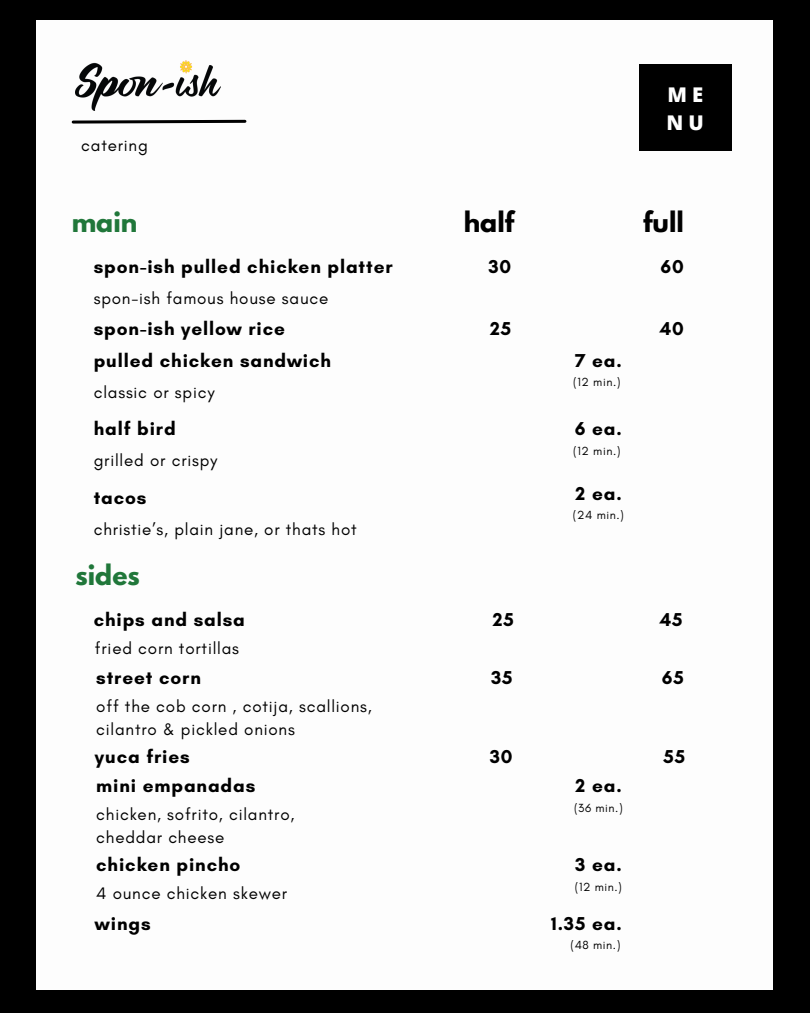
<style>
.page{position:relative;width:810px;height:1013px;background:#fff}
.page>*{position:absolute;margin:0;border:0;box-sizing:border-box;transform-origin:0 0}
.t1{font:700 25px "League Spartan";color:#20773a}
.t2{font:700 25px "League Spartan";color:#000}
.t3{font:800 20.3px/27.8px "Open Sans";color:#fff}
.t4{font:700 19px "Glacial Indifference";letter-spacing:.045em;color:#000}
.t5{font:17px/23.2px "Glacial Indifference";letter-spacing:.045em;color:#000}
.t6{font:12px "Glacial Indifference";letter-spacing:.045em;color:#000}
</style>
<div class="page">
<div style="left:0;top:0;width:810px;height:1012px;background:#000"></div>
<div style="left:37px;top:21px;width:735px;height:969px;background:#fdfdfd"></div>
<div style="left:639px;top:64px;width:93px;height:87px;background:#000"></div>
<img style="left:75px;top:60px;width:146px;height:51px">
<svg style="left:71px;top:119px;width:176px;height:5px"></svg>
<h2 class="t5" style="left:81px;top:133px;width:68px">catering</h2>
<h4 class="t1" style="left:72px;top:209px;width:67px">main</h4>
<h1 class="t4" style="left:94px;top:255px;width:300px">spon-ish pulled chicken platter</h1>
<h3 class="t5" style="left:94px;top:286px;width:236px">spon-ish famous house sauce</h3>
<p class="t3" style="left:667px;top:81px;width:39px">M E<br>N U</p>
<h4 class="t2" style="left:464px;top:209px;width:52px">half</h4>
<h3 class="t2" style="left:643px;top:209px;width:42px">full</h3>
<h3 class="t4" style="left:488px;top:255px;width:24px">30</h3>
<h4 class="t4" style="left:660px;top:255px;width:25px">60</h4>
<p class="t4" style="left:94px;top:317px;width:193px">spon-ish yellow rice</p>
<h4 class="t4" style="left:490px;top:317px;width:23px">25</h4>
<h3 class="t4" style="left:660px;top:317px;width:26px">40</h3>
<p class="t4" style="left:575px;top:349px;width:48px">7 ea.</p>
<h3 class="t4" style="left:94px;top:349px;width:239px">pulled chicken sandwich</h3>
<h4 class="t5" style="left:94px;top:380px;width:122px">classic or spicy</h4>
<h3 class="t6" style="left:573px;top:375px;width:49px">(12 min.)</h3>
<h3 class="t4" style="left:94px;top:417px;width:84px">half bird</h3>
<h4 class="t5" style="left:94px;top:448px;width:125px">grilled or crispy</h4>
<h1 class="t4" style="left:94px;top:485px;width:54px">tacos</h1>
<p class="t5" style="left:94px;top:517px;width:265px">christie’s, plain jane, or thats hot</p>
<p class="t1" style="left:75px;top:562px;width:66px">sides</p>
<h3 class="t4" style="left:94px;top:607px;width:153px">chips and salsa</h3>
<p class="t5" style="left:95px;top:636px;width:146px">fried corn tortillas</p>
<p class="t4" style="left:96px;top:666px;width:106px">street corn</p>
<h3 class="t5" style="left:96px;top:694px;width:277px">off the cob corn , cotija, scallions, cilantro &amp; pickled onions</h3>
<p class="t4" style="left:575px;top:417px;width:48px">6 ea.</p>
<h4 class="t6" style="left:573px;top:443px;width:49px">(12 min.)</h4>
<h3 class="t4" style="left:576px;top:482px;width:48px">2 ea.</h3>
<h3 class="t6" style="left:573px;top:508px;width:53px">(24 min.)</h3>
<p class="t4" style="left:493px;top:607px;width:23px">25</p>
<h4 class="t4" style="left:660px;top:607px;width:24px">45</h4>
<p class="t4" style="left:491px;top:666px;width:23px">35</p>
<p class="t4" style="left:662px;top:666px;width:24px">65</p>
<h3 class="t4" style="left:95px;top:745px;width:96px">yuca fries</h3>
<p class="t4" style="left:490px;top:745px;width:24px">30</p>
<h1 class="t4" style="left:664px;top:745px;width:23px">55</h1>
<h3 class="t4" style="left:96px;top:774px;width:161px">mini empanadas</h3>
<p class="t5" style="left:96px;top:802px;width:200px">chicken, sofrito, cilantro, cheddar cheese</p>
<h1 class="t4" style="left:96px;top:853px;width:146px">chicken pincho</h1>
<h3 class="t5" style="left:96px;top:881px;width:192px">4 ounce chicken skewer</h3>
<p class="t4" style="left:95px;top:911px;width:57px">wings</p>
<h4 class="t4" style="left:576px;top:774px;width:48px">2 ea.</h4>
<p class="t6" style="left:574px;top:800px;width:50px">(36 min.)</p>
<h3 class="t4" style="left:575px;top:853px;width:48px">3 ea.</h3>
<h3 class="t6" style="left:575px;top:879px;width:49px">(12 min.)</h3>
<p class="t4" style="left:551px;top:911px;width:72px">1.35 ea.</p>
<h3 class="t6" style="left:570px;top:937px;width:51px">(48 min.)</h3>
</div>
